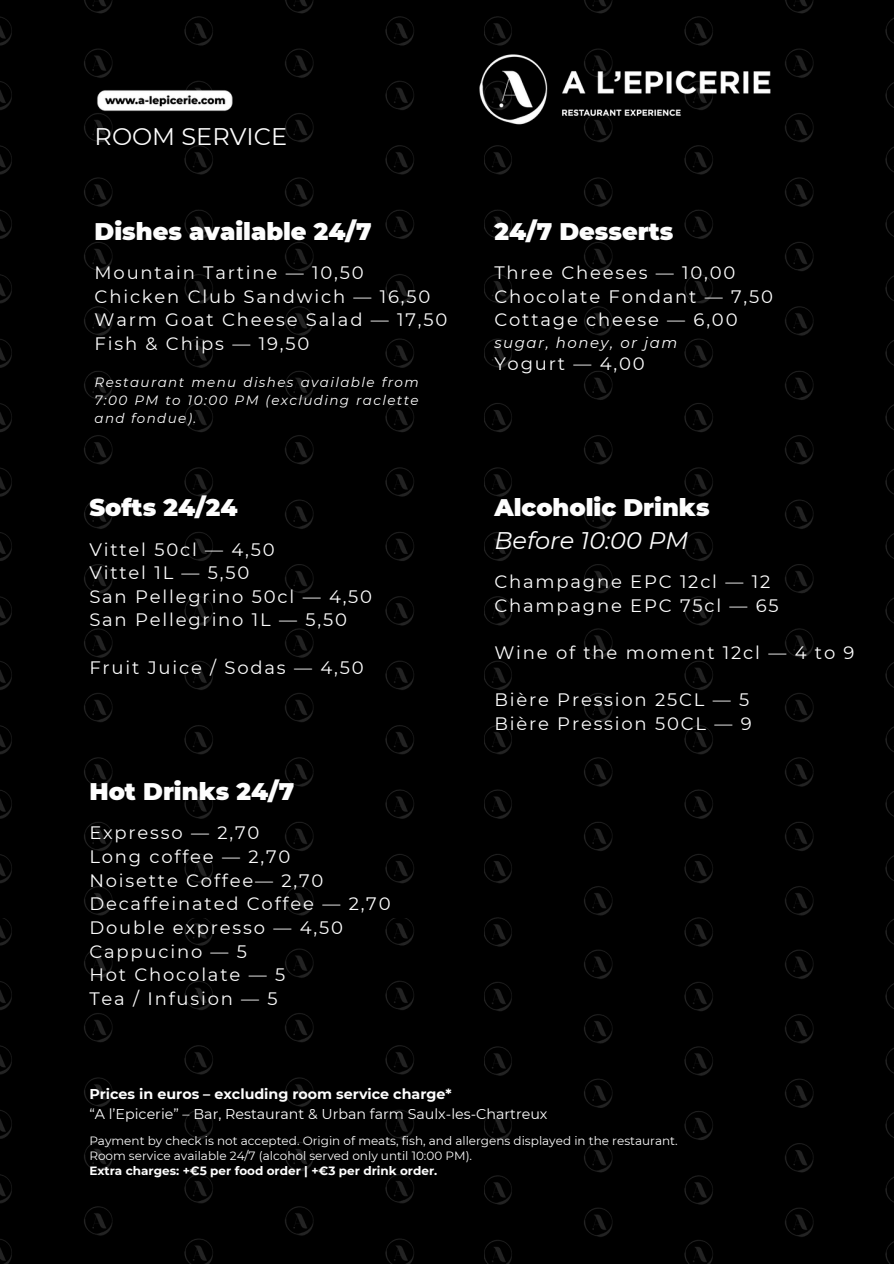
<style>
.page{position:relative;width:894px;height:1264px;background:#fff}
.page>*{position:absolute;margin:0;border:0;box-sizing:border-box;transform-origin:0 0}
.t1{font:900 24px/32.7px "Montserrat";color:#fdfdfd}
.t2{font:24px "Montserrat";color:#fdfdfd}
.t3{font:18px/23.7px "Montserrat";letter-spacing:.1em;color:#fdfdfd}
.t4{font:italic 15px "Montserrat";letter-spacing:.1em;color:#fdfdfd}
.t5{font:14.25px/19.2px "Montserrat";color:#fdfdfd}
.t6{font:italic 13.5px/18px "Montserrat";letter-spacing:.1em;color:#fdfdfd;text-align:justify}
.t7{font:12px "Montserrat";color:#fdfdfd}
.t8{font:700 12px "Montserrat";color:#fdfdfd}
.s1{font-weight:400;font-style:italic}
.s2{font-weight:700}
</style>
<div class="page">
<div style="left:0;top:0;width:485px;height:918px;background:#000"></div>
<div style="left:485px;top:0;width:408px;height:916px;background:#000"></div>
<div style="left:0;top:918px;width:485px;height:345px;background:#000"></div>
<div style="left:485px;top:916px;width:408px;height:347px;background:#000"></div>
<img style="left:467px;top:23px;width:316px;height:133px">
<img style="left:97px;top:89px;width:136px;height:23px">
<h4 class="t2" style="left:95px;top:121px;width:194px">ROOM SERVICE</h4>
<p class="t1" style="left:95px;top:215px;width:278px">Dishes available 24/7</p>
<p class="t3" style="left:95px;top:261px;width:354px">Mountain Tartine — 10,50<br>Chicken Club Sandwich — 16,50<br>Warm Goat Cheese Salad — 17,50<br>Fish &amp; Chips — 19,50</p>
<p class="t6" style="left:95px;top:373px;width:325px">Restaurant menu dishes available from 7:00 PM to 10:00 PM (excluding raclette and fondue).</p>
<h2 class="t1" style="left:89px;top:491px;width:149px">Softs 24/24</h2>
<h1 class="t3" style="left:89px;top:537px;width:284px">Vittel 50cl — 4,50<br>Vittel 1L — 5,50<br>San Pellegrino 50cl — 4,50<br>San Pellegrino 1L — 5,50</h1>
<p class="t3" style="left:89px;top:655px;width:276px">Fruit Juice / Sodas — 4,50</p>
<h4 class="t1" style="left:89px;top:775px;width:206px">Hot Drinks 24/7</h4>
<h2 class="t3" style="left:89px;top:821px;width:303px">Expresso — 2,70<br>Long coffee — 2,70<br>Noisette Coffee— 2,70<br>Decaffeinated Coffee — 2,70<br>Double expresso — 4,50<br>Cappucino — 5<br>Hot Chocolate — 5<br>Tea / Infusion — 5</h2>
<p class="t1" style="left:494px;top:215px;width:180px">24/7 Desserts</p>
<p class="t3" style="left:494px;top:261px;width:280px">Three Cheeses — 10,00<br>Chocolate Fondant — 7,50<br>Cottage cheese — 6,00</p>
<p class="t4" style="left:494px;top:333px;width:184px">sugar, honey, or jam</p>
<p class="t3" style="left:494px;top:352px;width:152px">Yogurt — 4,00</p>
<h5 class="t1" style="left:494px;top:491px;width:216px">Alcoholic Drinks<br><span class="s1">Before 10:00 PM</span></h5>
<p class="t3" style="left:494px;top:569px;width:286px">Champagne EPC 12cl — 12<br>Champagne EPC 75cl — 65</p>
<h5 class="t3" style="left:494px;top:640px;width:361px">Wine of the moment 12cl — 4 to 9</h5>
<h2 class="t3" style="left:494px;top:688px;width:259px">Bière Pression 25CL — 5<br>Bière Pression 50CL — 9</h2>
<p class="t5" style="left:89px;top:1084px;width:459px"><span class="s2">Prices in euros – excluding room service charge*<br></span>“A l’Epicerie” – Bar, Restaurant &amp; Urban farm Saulx-les-Chartreux</p>
<h2 class="t7" style="left:89px;top:1133px;width:589px">Payment by check is not accepted. Origin of meats, fish, and allergens displayed in the restaurant.</h2>
<h4 class="t7" style="left:89px;top:1148px;width:384px">Room service available 24/7 (alcohol served only until 10:00 PM).</h4>
<h3 class="t8" style="left:89px;top:1163px;width:349px">Extra charges: +€5 per food order | +€3 per drink order.</h3>
</div>
